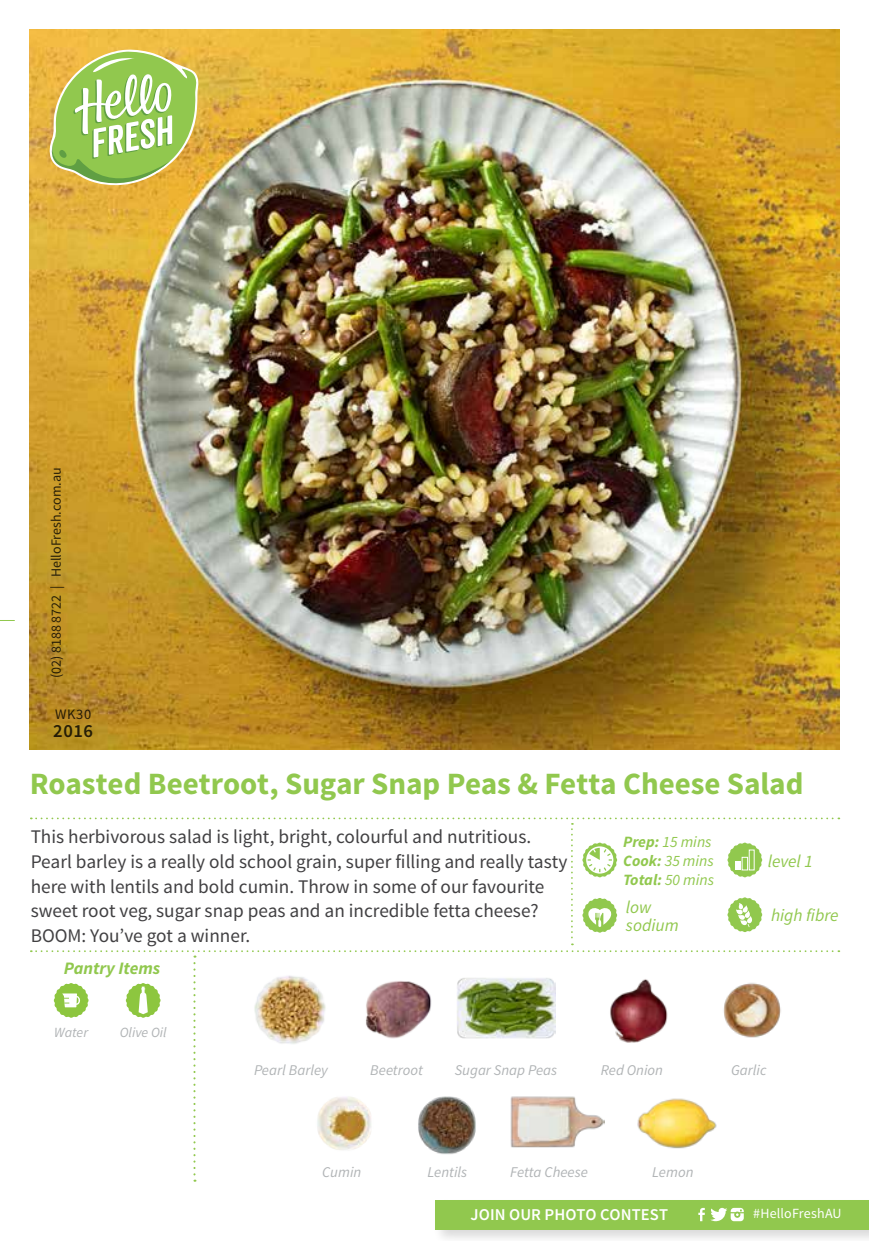
<style>
.page{position:relative;width:869px;height:1241px;background:#fff}
.page>*{position:absolute;margin:0;border:0;box-sizing:border-box;transform-origin:0 0}
.t1{font:700 30.97px "Source Sans Pro";letter-spacing:-.005em;color:#91c84e}
.t2{font:19.25px/24.5px "Source Sans Pro";color:#414042}
.t3{font:600 18.55px "Source Sans Pro";color:#000}
.t4{font:italic 17.5px/18.6px "Source Sans Pro";color:#91c84e}
.t5{font:italic 700 17.5px "Source Sans Pro";color:#91c84e}
.t6{font:600 16.45px "Source Sans Pro";letter-spacing:.005em;color:#fff}
.t7{font:italic 15.75px/18.9px "Source Sans Pro";color:#91c84e}
.t8{font:italic 14.88px "Source Sans Pro";color:#b1b4b6}
.t9{font:14.53px "Source Sans Pro";color:#000}
.t10{font:14px "Source Sans Pro";color:#000}
.t11{font:14px "Source Sans Pro";letter-spacing:.01em;color:#fff}
.t12{font:italic 14px "Source Sans Pro";color:#b1b4b6}
.s1{font-weight:700}
</style>
<div class="page">
<img style="left:30px;top:30px;width:808px;height:719px">
<svg style="left:0;top:620px;width:14px;height:1px"></svg>
<svg style="left:50px;top:50px;width:148px;height:135px;background:#b5ca6c"></svg>
<div style="left:432px;top:1197px;width:436px;height:43px;background:#000;opacity:.15"></div>
<div style="left:435px;top:1199px;width:433px;height:29px;background:#91c84e"></div>
<svg style="left:698px;top:1207px;width:6px;height:13px"></svg>
<svg style="left:710px;top:1207px;width:33px;height:13px"></svg>
<svg style="left:31px;top:817px;width:808px;height:364px"></svg>
<p class="t10" style="left:47px;top:678px;width:212px;rotate:-90deg">(02) 8188 8722 | HelloFresh.com.au</p>
<p class="t9" style="left:55px;top:705px;width:38px">WK30</p>
<p class="t3" style="left:53px;top:719px;width:41px">2016</p>
<h1 class="t1" style="left:30px;top:763px;width:774px">Roasted Beetroot, Sugar Snap Peas &amp; Fetta Cheese Salad</h1>
<p class="t2" style="left:31px;top:825px;width:538px">This herbivorous salad is light, bright, colourful and nutritious.<br>Pearl barley is a really old school grain, super filling and really tasty here with lentils and bold cumin. Throw in some of our favourite sweet root veg, sugar snap peas and an incredible fetta cheese?<br>BOOM: You’ve got a winner.</p>
<p class="t5" style="left:64px;top:956px;width:98px">Pantry Items</p>
<p class="t12" style="left:54px;top:1023px;width:35px">Water</p>
<p class="t12" style="left:120px;top:1023px;width:48px">Olive Oil</p>
<p class="t8" style="left:254px;top:1060px;width:75px">Pearl Barley</p>
<p class="t8" style="left:370px;top:1060px;width:54px">Beetroot</p>
<p class="t8" style="left:454px;top:1060px;width:104px">Sugar Snap Peas</p>
<p class="t7" style="left:623px;top:832px;width:92px"><span class="s1">Prep:</span> 15 mins<br><span class="s1">Cook:</span> 35 mins<br><span class="s1">Total:</span> 50 mins</p>
<p class="t4" style="left:625px;top:897px;width:54px">low sodium</p>
<p class="t4" style="left:767px;top:851px;width:46px">level 1</p>
<p class="t4" style="left:770px;top:906px;width:69px">high fibre</p>
<p class="t8" style="left:600px;top:1060px;width:64px">Red Onion</p>
<p class="t8" style="left:730px;top:1060px;width:37px">Garlic</p>
<p class="t8" style="left:322px;top:1162px;width:41px">Cumin</p>
<p class="t8" style="left:427px;top:1162px;width:41px">Lentils</p>
<p class="t8" style="left:510px;top:1162px;width:79px">Fetta Cheese</p>
<p class="t8" style="left:652px;top:1162px;width:43px">Lemon</p>
<p class="t6" style="left:470px;top:1203px;width:199px">JOIN OUR PHOTO CONTEST</p>
<p class="t11" style="left:753px;top:1204px;width:90px">#HelloFreshAU</p>
</div>
